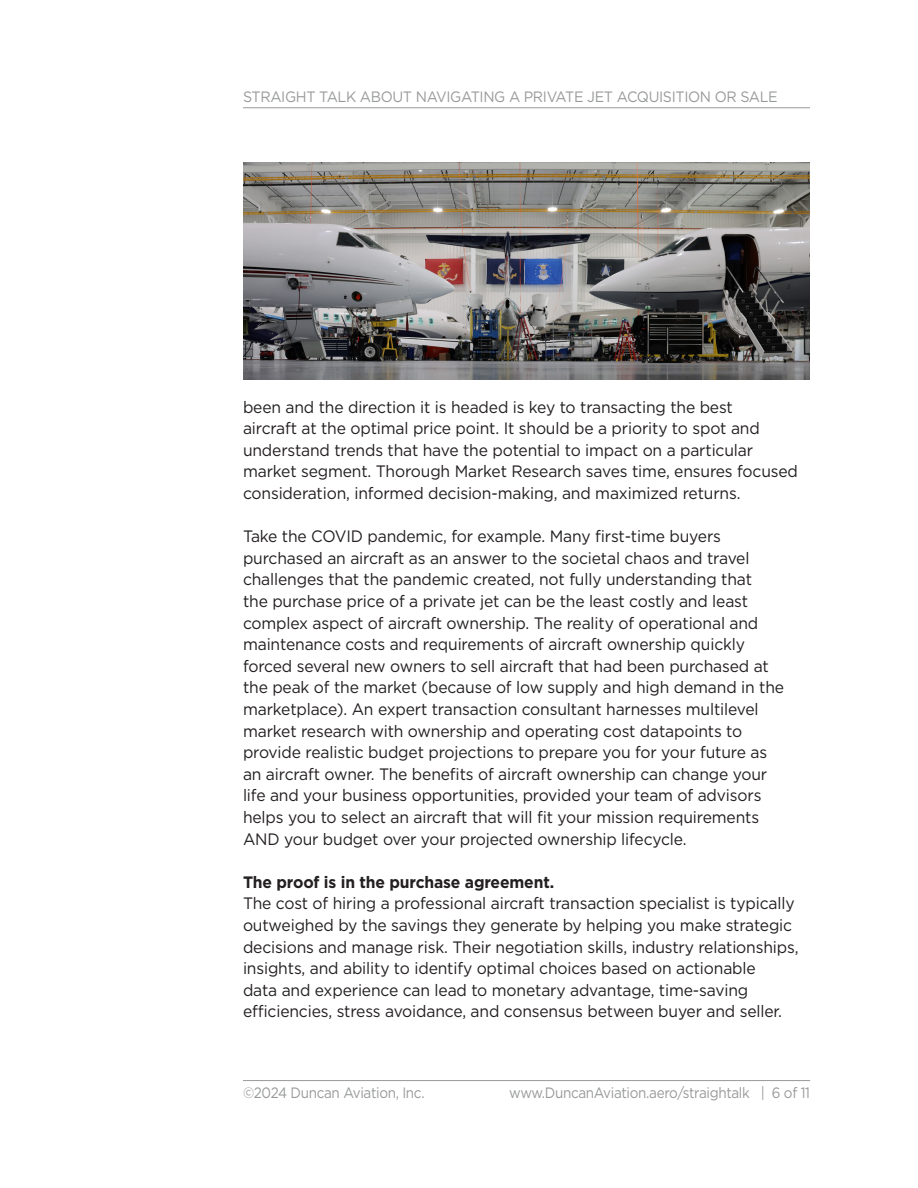
<style>
.page{position:relative;width:918px;height:1188px;background:#fff}
.page>*{position:absolute;margin:0;border:0;box-sizing:border-box;transform-origin:0 0}
.Body{font:16.5px/21.6px "Gotham";letter-spacing:-.01em;color:#231f20;scale:.95 1}
.Body-2{font:700 16.5px "Gotham";letter-spacing:-.01em;color:#231f20;scale:.95 1}
.t1{font:15px "Gotham";letter-spacing:-.025em;color:#989999;scale:.9 1}
.t2{font:15px "Gotham";letter-spacing:-.025em;color:#989999;scale:.95 1}
</style>
<div class="page">
<hr style="left:243px;top:107px;width:567px;height:1px;background:#989999">
<hr style="left:243px;top:1080px;width:567px;height:1px;background:#989999">
<img style="left:243px;top:162px;width:567px;height:217px">
<p class="t2" style="left:243px;top:87px;width:564px">STRAIGHT TALK ABOUT NAVIGATING A PRIVATE JET ACQUISITION OR SALE</p>
<p class="Body" style="left:243px;top:396px;width:586px">been and the direction it is headed is key to transacting the best<br>aircraft at the optimal price point. It should be a priority to spot and understand trends that have the potential to impact on a particular market segment. Thorough Market Research saves time, ensures focused consideration, informed decision-making, and maximized returns.</p>
<p class="Body" style="left:243px;top:525px;width:571px">Take the COVID pandemic, for example. Many first-time buyers purchased an aircraft as an answer to the societal chaos and travel challenges that the pandemic created, not fully understanding that<br>the purchase price of a private jet can be the least costly and least complex aspect of aircraft ownership. The reality of operational and maintenance costs and requirements of aircraft ownership quickly forced several new owners to sell aircraft that had been purchased at the peak of the market (because of low supply and high demand in the marketplace). An expert transaction consultant harnesses multilevel market research with ownership and operating cost datapoints to provide realistic budget projections to prepare you for your future as an aircraft owner. The benefits of aircraft ownership can change your life and your business opportunities, provided your team of advisors helps you to select an aircraft that will fit your mission requirements AND your budget over your projected ownership lifecycle.</p>
<p class="Body-2" style="left:243px;top:871px;width:329px">The proof is in the purchase agreement.</p>
<p class="Body" style="left:243px;top:892px;width:586px">The cost of hiring a professional aircraft transaction specialist is typically outweighed by the savings they generate by helping you make strategic decisions and manage risk. Their negotiation skills, industry relationships, insights, and ability to identify optimal choices based on actionable<br>data and experience can lead to monetary advantage, time-saving efficiencies, stress avoidance, and consensus between buyer and seller.</p>
<p class="t1" style="left:243px;top:1083px;width:203px">©2024 Duncan Aviation, Inc.</p>
<p class="t1" style="left:509px;top:1083px;width:336px">www.DuncanAviation.aero/straightalk | 6 of 11</p>
</div>
